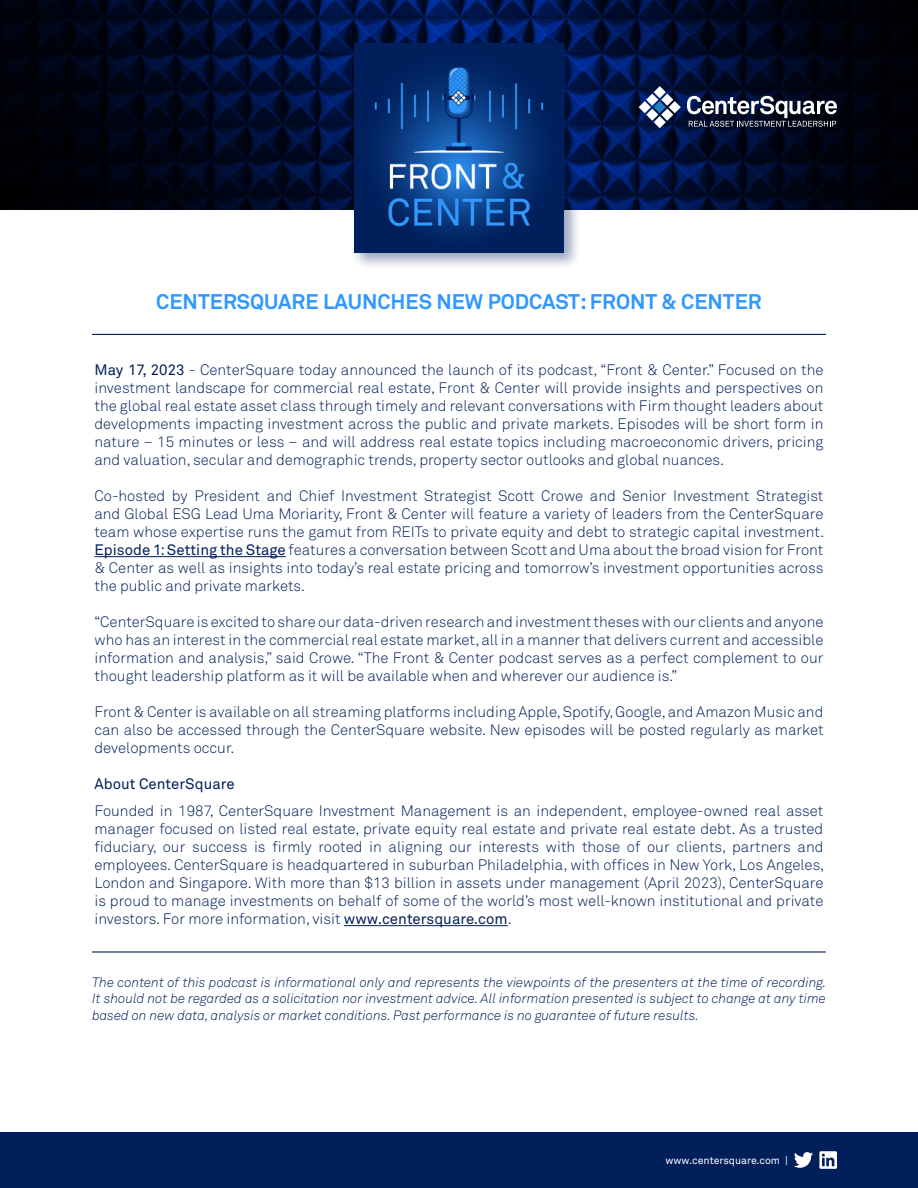
<style>
.page{position:relative;width:918px;height:1188px;background:#fff}
.page>*{position:absolute;margin:0;border:0;box-sizing:border-box;transform-origin:0 0}
.t1{font:700 21px "Akkurat Pro";color:#3098ff}
.t2{font:15px/18px "Akkurat Light Pro";color:#001f5b;text-align:justify}
.t3{font:15px "Akkurat Pro";color:#001f5b}
.t4{font:italic 13.5px/16.2px "Akkurat Light Pro";color:#001f5b;text-align:justify}
.t5{font:10.5px "Akkurat Pro";color:#fff}
.s1{font-family:"Akkurat Pro"}
</style>
<div class="page">
<img style="left:0;top:0;width:918px;height:210px">
<hr style="left:94px;top:556px;width:192px;height:1px;background:#001f5b">
<hr style="left:344px;top:925px;width:164px;height:1px;background:#001f5b">
<svg style="left:687px;top:96px;width:150px;height:31px"></svg>
<svg style="left:639px;top:86px;width:42px;height:42px"></svg>
<hr style="left:92px;top:334px;width:734px;height:1px;background:#001f5b">
<hr style="left:92px;top:951px;width:734px;height:2px;background:#001f5b">
<div style="left:0;top:1132px;width:918px;height:56px;background:#001f5b"></div>
<svg style="left:794px;top:1152px;width:19px;height:16px"></svg>
<svg style="left:819px;top:1151px;width:18px;height:18px"></svg>
<div style="left:350px;top:39px;width:231px;height:231px;background:#001f5b;opacity:.4"></div>
<img style="left:354px;top:43px;width:210px;height:210px">
<h1 class="t1" style="left:156px;top:289px;width:607px">CENTERSQUARE LAUNCHES NEW PODCAST: FRONT &amp; CENTER</h1>
<p class="t2" style="left:94px;top:361px;width:731px"><span class="s1">May 17, 2023</span> - CenterSquare today announced the launch of its podcast, “Front &amp; Center.” Focused on the investment landscape for commercial real estate, Front &amp; Center will provide insights and perspectives on the global real estate asset class through timely and relevant conversations with Firm thought leaders about developments impacting investment across the public and private markets. Episodes will be short form in nature – 15 minutes or less – and will address real estate topics including macroeconomic drivers, pricing and valuation, secular and demographic trends, property sector outlooks and global nuances.</p>
<p class="t2" style="left:94px;top:487px;width:731px">Co-hosted by President and Chief Investment Strategist Scott Crowe and Senior Investment Strategist and Global ESG Lead Uma Moriarity, Front &amp; Center will feature a variety of leaders from the CenterSquare team whose expertise runs the gamut from REITs to private equity and debt to strategic capital investment.<br><span class="s1">Episode 1: Setting the Stage</span> features a conversation between Scott and Uma about the broad vision for Front &amp; Center as well as insights into today’s real estate pricing and tomorrow’s investment opportunities across the public and private markets.</p>
<p class="t2" style="left:94px;top:613px;width:731px">“CenterSquare is excited to share our data-driven research and investment theses with our clients and anyone who has an interest in the commercial real estate market, all in a manner that delivers current and accessible information and analysis,” said Crowe. “The Front &amp; Center podcast serves as a perfect complement to our thought leadership platform as it will be available when and wherever our audience is.”</p>
<p class="t2" style="left:94px;top:703px;width:731px">Front &amp; Center is available on all streaming platforms including Apple, Spotify, Google, and Amazon Music and can also be accessed through the CenterSquare website. New episodes will be posted regularly as market developments occur.</p>
<p class="t3" style="left:94px;top:775px;width:142px">About CenterSquare</p>
<p class="t2" style="left:94px;top:802px;width:731px">Founded in 1987, CenterSquare Investment Management is an independent, employee-owned real asset manager focused on listed real estate, private equity real estate and private real estate debt. As a trusted fiduciary, our success is firmly rooted in aligning our interests with those of our clients, partners and employees. CenterSquare is headquartered in suburban Philadelphia, with offices in New York, Los Angeles, London and Singapore. With more than $13 billion in assets under management (April 2023), CenterSquare is proud to manage investments on behalf of some of the world’s most well-known institutional and private investors. For more information, visit <span class="s1">www.centersquare.com</span>.</p>
<p class="t4" style="left:92px;top:975px;width:736px">The content of this podcast is informational only and represents the viewpoints of the presenters at the time of recording.<br>It should not be regarded as a solicitation nor investment advice. All information presented is subject to change at any time based on new data, analysis or market conditions. Past performance is no guarantee of future results.</p>
<p class="t5" style="left:666px;top:1154px;width:124px">www.centersquare.com |</p>
</div>
